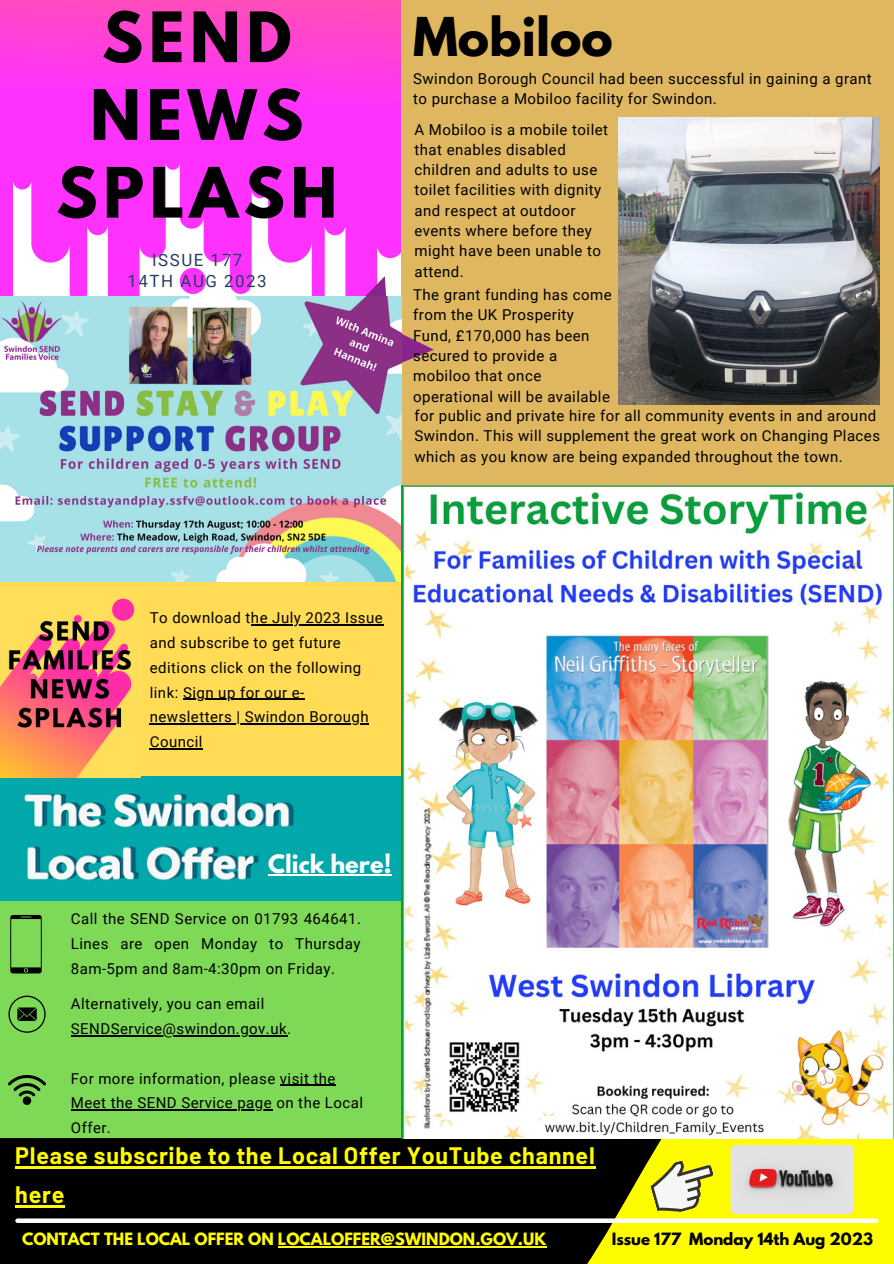
<style>
.page{position:relative;width:894px;height:1264px;background:#fff}
.page>*{position:absolute;margin:0;border:0;box-sizing:border-box;transform-origin:0 0}
.t1{font:700 61.35px/77.7px "League Spartan";letter-spacing:.09em;color:#000}
.t2{font:700 47.4px "League Spartan";color:#000}
.t3{font:700 23.25px/39.5px "Barlow";letter-spacing:.03em;color:#fffc00}
.t4{font:700 22.5px "League Spartan";color:#fff}
.t5{font:16.95px "Roboto";letter-spacing:.09em;color:#243f5d}
.t6{font:15px/20.2px "Roboto";letter-spacing:.03em;color:#000}
.t7{font:700 15px "League Spartan";color:#fffc00}
.t8{font:700 15px "League Spartan";color:#000}
</style>
<div class="page">
<svg style="left:0;top:0;width:401px;height:296px;background:#ff4bf2"></svg>
<div style="left:0;top:1138px;width:762px;height:125px;background:#000"></div>
<svg style="left:362px;top:1137px;width:531px;height:126px"></svg>
<svg style="left:17px;top:1218px;width:858px;height:4px;background:#eaeae1"></svg>
<img style="left:730px;top:1144px;width:123px;height:70px;border-radius:6px">
<svg style="left:645px;top:1153px;width:75px;height:65px;background:#dedd49"></svg>
<div style="left:0;top:898px;width:402px;height:239px;background:#7ed957"></div>
<svg style="left:10px;top:915px;width:32px;height:58px"></svg>
<svg style="left:8px;top:995px;width:38px;height:37px"></svg>
<img style="left:8px;top:1075px;width:38px;height:29px">
<div style="left:401px;top:0;width:492px;height:485px;background:#dfb761"></div>
<img style="left:0;top:776px;width:401px;height:124px">
<div style="left:0;top:581px;width:402px;height:195px;background:#ffdb56"></div>
<img style="left:0;top:598px;width:141px;height:179px">
<svg style="left:270px;top:251px;width:164px;height:178px"></svg>
<img style="left:0;top:296px;width:401px;height:285px">
<img style="left:618px;top:117px;width:260px;height:288px">
<img style="left:401px;top:485px;width:492px;height:653px">
<hr style="left:268px;top:874px;width:123px;height:1px;background:#fff">
<hr style="left:15px;top:1166px;width:580px;height:2px;background:#fffc00">
<hr style="left:15px;top:1205px;width:50px;height:2px;background:#fffc00">
<hr style="left:278px;top:1246px;width:268px;height:1px;background:#fffc00">
<hr style="left:71px;top:1035px;width:216px;height:1px;background:#000">
<hr style="left:287px;top:1084px;width:49px;height:1px;background:#000">
<hr style="left:71px;top:1109px;width:201px;height:1px;background:#000">
<hr style="left:251px;top:624px;width:132px;height:1px;background:#000">
<hr style="left:183px;top:698px;width:122px;height:2px;background:#000">
<hr style="left:150px;top:723px;width:219px;height:1px;background:#000">
<hr style="left:150px;top:748px;width:53px;height:1px;background:#000">
<hr style="left:403px;top:485px;width:490px;height:1px;background:#59aa65">
<p class="t1" style="left:90px;top:6px;width:215px">SEND<br>NEWS</p>
<p class="t1" style="left:56px;top:162px;width:282px">SPLASH</p>
<p class="t5" style="left:152px;top:250px;width:91px">ISSUE 177</p>
<p class="t5" style="left:128px;top:271px;width:140px">14TH AUG 2023</p>
<p class="t2" style="left:413px;top:13px;width:201px">Mobiloo</p>
<p class="t6" style="left:413px;top:69px;width:460px">Swindon Borough Council had been successful in gaining a grant to purchase a Mobiloo facility for Swindon.</p>
<p class="t6" style="left:414px;top:119px;width:195px">A Mobiloo is a mobile toilet that enables disabled children and adults to use toilet facilities with dignity and respect at outdoor events where before they might have been unable to attend.</p>
<p class="t6" style="left:413px;top:285px;width:200px">The grant funding has come from the UK Prosperity<br>Fund, £170,000 has been secured to provide a mobiloo that once operational will be available</p>
<p class="t6" style="left:414px;top:406px;width:467px">for public and private hire for all community events in and around<br>Swindon. This will supplement the great work on Changing Places which as you know are being expanded throughout the town.</p>
<p class="t6" style="left:150px;top:606px;width:234px;line-height:24.8px">To download the July 2023 Issue and subscribe to get future editions click on the following link: Sign up for our e&shy;newsletters | Swindon Borough<br>Council</p>
<p class="t4" style="left:268px;top:853px;width:125px">Click here!</p>
<p class="t6" style="left:71px;top:906px;width:291px;line-height:24.8px;text-align:justify">Call the SEND Service on 01793 464641.<br>Lines are open Monday to Thursday 8am-5pm and 8am-4:30pm on Friday.</p>
<p class="t6" style="left:71px;top:991px;width:222px;line-height:24.8px">Alternatively, you can email<br>SENDService@swindon.gov.uk.</p>
<p class="t6" style="left:71px;top:1066px;width:293px;line-height:24.8px">For more information, please visit the<br>Meet the SEND Service page on the Local<br>Offer.</p>
<p class="t3" style="left:15px;top:1134px;width:581px">Please subscribe to the Local Offer YouTube channel here</p>
<p class="t7" style="left:22px;top:1231px;width:525px">CONTACT THE LOCAL OFFER ON LOCALOFFER@SWINDON.GOV.UK</p>
<p class="t8" style="left:611px;top:1231px;width:263px">Issue 177 Monday 14th Aug 2023</p>
</div>
